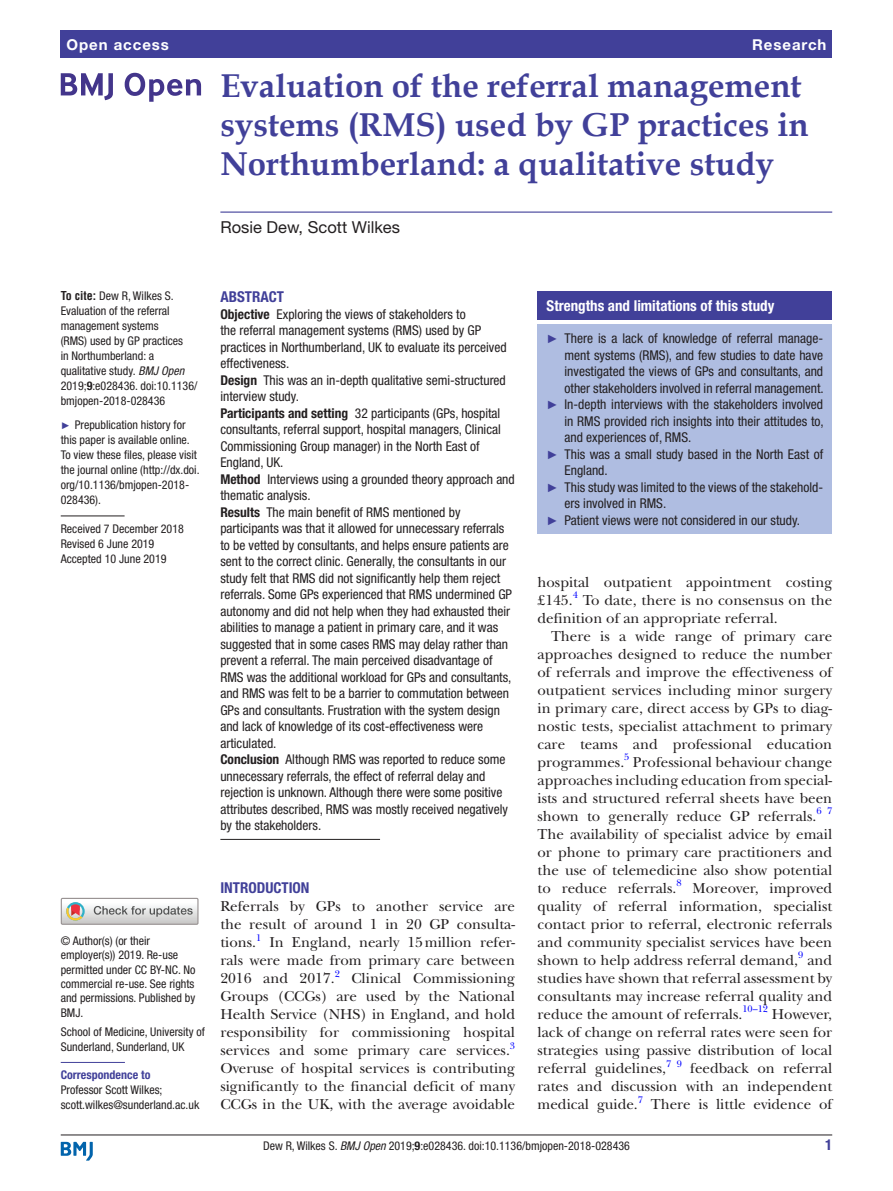
<style>
.page{position:relative;width:893px;height:1191px;background:#fff}
.page>*{position:absolute;margin:0;border:0;box-sizing:border-box;transform-origin:0 0}
.t1{font:700 33px/39px "Book Antiqua";color:#414099}
.t2{font:16.5px "Helvetica Neue LT Std";color:#231f20}
.t3{font:15px/18px "New Baskerville";color:#231f20;text-align:justify}
.t4{font:700 condensed 15px "Helvetica Neue LT Std";color:#fff}
.t5{font:700 condensed 15px "Helvetica Neue LT Std";color:#414099}
.t6{font:700 15px "Helvetica Neue LT Std";letter-spacing:.065em;color:#fff}
.t7{font:condensed 13.5px/16.5px "Helvetica Neue LT Std";color:#231f20}
.t8{font:condensed 12px/15px "Helvetica Neue LT Std";color:#231f20}
.t9{font:700 condensed 12px "Helvetica Neue LT Std";color:#414099}
.t10{font:9.9px "New Baskerville";color:#00f}
.s1{font-family:"Helvetica LT Std";font-weight:700}
.s2{font-style:italic}
.s3{font-weight:700}
.s4{font-family:"Arial";font-stretch:normal;font-size:9.75px;color:#414099}
.s5{font-family:"Arial";font-stretch:normal;font-size:12px;color:#414099}
</style>
<div class="page">
<hr style="left:61px;top:1134px;width:771px;height:1px;background:#231f20">
<svg style="left:61px;top:1141px;width:32px;height:19px"></svg>
<div style="left:61px;top:31px;width:771px;height:27px;background:#414099"></div>
<hr style="left:220px;top:211px;width:612px;height:2px;background:#414099">
<hr style="left:61px;top:515px;width:64px;height:1px;background:#231f20">
<hr style="left:61px;top:1062px;width:64px;height:1px;background:#414099">
<svg style="left:61px;top:73px;width:52px;height:27px"></svg>
<svg style="left:125px;top:73px;width:76px;height:29px"></svg>
<div style="left:61px;top:897px;width:138px;height:27px;border:1px solid #969090"></div>
<svg style="left:61px;top:898px;width:137px;height:26px"></svg>
<hr style="left:220px;top:839px;width:160px;height:1px;background:#231f20">
<div style="left:538px;top:292px;width:294px;height:28px;background:#414099"></div>
<div style="left:538px;top:324px;width:294px;height:209px;background:#afbde1"></div>
<p class="t6" style="left:66px;top:35px;width:104px">Open access</p>
<p class="t6" style="left:752px;top:35px;width:76px">Research</p>
<h1 class="t1" style="left:220px;top:66px;width:590px">Evaluation of the referral management systems (RMS) used by GP practices in<br>Northumberland: a qualitative study</h1>
<p class="t2" style="left:220px;top:218px;width:181px">Rosie Dew, Scott Wilkes</p>
<p class="t8" style="left:61px;top:288px;width:138px"><span class="s1">To cite:</span> Dew R, Wilkes S.<br>Evaluation of the referral management systems<br>(RMS) used by GP practices<br>in Northumberland: a qualitative study. <span class="s2">BMJ Open<br></span>2019;<span class="s3">9</span>:e028436. doi:10.1136/ bmjopen-2018-028436</p>
<p class="t8" style="left:61px;top:417px;width:140px"><span class="s4">►</span> Prepublication history for this paper is available online.<br>To view these files, please visit the journal online (http://dx.doi. org/10.1136/bmjopen-2018-<br>028436).</p>
<p class="t8" style="left:61px;top:521px;width:125px">Received 7 December 2018<br>Revised 6 June 2019<br>Accepted 10 June 2019</p>
<p class="t8" style="left:61px;top:933px;width:136px;line-height:14.4px">© Author(s) (or their employer(s)) 2019. Re-use permitted under CC BY-NC. No commercial re-use. See rights and permissions. Published by<br>BMJ.</p>
<p class="t8" style="left:61px;top:1024px;width:146px">School of Medicine, University of<br>Sunderland, Sunderland, UK</p>
<p class="t9" style="left:61px;top:1067px;width:91px">Correspondence to</p>
<p class="t8" style="left:61px;top:1082px;width:140px">Professor Scott Wilkes; scott.wilkes@sunderland.ac.uk</p>
<p class="t5" style="left:220px;top:288px;width:65px">Abstract</p>
<p class="t7" style="left:220px;top:306px;width:296px"><span class="s3">Objective</span> Exploring the views of stakeholders to<br>the referral management systems (RMS) used by GP practices in Northumberland, UK to evaluate its perceived effectiveness.<br><span class="s3">Design</span> This was an in-depth qualitative semi-structured interview study.<br><span class="s3">Participants and setting</span> 32 participants (GPs, hospital consultants, referral support, hospital managers, Clinical Commissioning Group manager) in the North East of England, UK.<br><span class="s3">Method</span> Interviews using a grounded theory approach and thematic analysis.<br><span class="s3">Results</span> The main benefit of RMS mentioned by participants was that it allowed for unnecessary referrals to be vetted by consultants, and helps ensure patients are sent to the correct clinic. Generally, the consultants in our study felt that RMS did not significantly help them reject referrals. Some GPs experienced that RMS undermined GP autonomy and did not help when they had exhausted their abilities to manage a patient in primary care, and it was suggested that in some cases RMS may delay rather than prevent a referral. The main perceived disadvantage of RMS was the additional workload for GPs and consultants, and RMS was felt to be a barrier to commutation between GPs and consultants. Frustration with the system design and lack of knowledge of its cost-effectiveness were articulated.<br><span class="s3">Conclusion</span> Although RMS was reported to reduce some unnecessary referrals, the effect of referral delay and rejection is unknown. Although there were some positive attributes described, RMS was mostly received negatively by the stakeholders.</p>
<p class="t5" style="left:220px;top:879px;width:91px">Introduction</p>
<p class="t3" style="left:220px;top:897px;width:296px">Referrals by GPs to another service are the result of around 1 in 20 GP consulta&shy;tions.</p>
<p class="t10" style="left:256px;top:931px;width:7px">1</p>
<p class="t3" style="left:220px;top:933px;width:296px;text-indent:49px">In England, nearly 15million refer&shy;rals were made from primary care between 2016 and 2017.</p>
<p class="t10" style="left:335px;top:967px;width:7px">2</p>
<p class="t3" style="left:220px;top:969px;width:296px;text-indent:131px">Clinical Commissioning Groups (CCGs) are used by the National Health Service (NHS) in England, and hold responsibility for commissioning hospital services and some primary care services.</p>
<p class="t10" style="left:510px;top:1039px;width:7px">3</p>
<p class="t3" style="left:220px;top:1059px;width:296px">Overuse of hospital services is contributing significantly to the financial deficit of many CCGs in the UK, with the average avoidable</p>
<p class="t4" style="left:547px;top:297px;width:229px">Strengths and limitations of this study</p>
<p class="t7" style="left:547px;top:330px;width:278px"><span class="s5">►</span> There is a lack of knowledge of referral manage-</p>
<p class="t7" style="left:565px;top:346px;width:260px">ment systems (RMS), and few studies to date have</p>
<p class="t7" style="left:565px;top:363px;width:260px">investigated the views of GPs and consultants, and</p>
<p class="t7" style="left:565px;top:379px;width:261px">other stakeholders involved in referral management.</p>
<p class="t7" style="left:547px;top:396px;width:278px"><span class="s5">►</span> In-depth interviews with the stakeholders involved</p>
<p class="t7" style="left:565px;top:412px;width:261px">in RMS provided rich insights into their attitudes to,</p>
<p class="t7" style="left:565px;top:429px;width:128px">and experiences of, RMS.</p>
<p class="t7" style="left:547px;top:445px;width:278px"><span class="s5">►</span> This was a small study based in the North East of</p>
<p class="t7" style="left:565px;top:462px;width:45px">England.</p>
<p class="t7" style="left:547px;top:478px;width:278px"><span class="s5">►</span> This study was limited to the views of the stakehold-</p>
<p class="t7" style="left:565px;top:495px;width:103px">ers involved in RMS.</p>
<p class="t7" style="left:547px;top:511px;width:255px"><span class="s5">►</span> Patient views were not considered in our study.</p>
<p class="t3" style="left:538px;top:573px;width:296px">hospital outpatient appointment costing £145.<sup>4</sup> To date, there is no consensus on the definition of an appropriate referral.</p>
<p class="t3" style="left:538px;top:627px;width:296px;text-indent:14px">There is a wide range of primary care approaches designed to reduce the number of referrals and improve the effectiveness of outpatient services including minor surgery in primary care, direct access by GPs to diag&shy;nostic tests, specialist attachment to primary care teams and professional education programmes.</p>
<p class="t10" style="left:624px;top:751px;width:7px">5</p>
<p class="t3" style="left:538px;top:753px;width:296px;text-indent:95px">Professional behaviour change approaches including education from special&shy;ists and structured referral sheets have been shown to generally reduce GP referrals.</p>
<p class="t10" style="left:816px;top:805px;width:17px">6 7</p>
<p class="t3" style="left:538px;top:825px;width:296px">The availability of specialist advice by email or phone to primary care practitioners and the use of telemedicine also show potential to reduce referrals.</p>
<p class="t10" style="left:676px;top:877px;width:7px">8</p>
<p class="t3" style="left:538px;top:879px;width:296px;text-indent:155px">Moreover, improved quality of referral information, specialist contact prior to referral, electronic referrals and community specialist services have been shown to help address referral demand,</p>
<p class="t10" style="left:798px;top:949px;width:7px">9</p>
<p class="t3" style="left:538px;top:951px;width:296px;text-indent:270px">and studies have shown that referral assessment by consultants may increase referral quality and reduce the amount of referrals.<sup>10–12</sup> However, lack of change on referral rates were seen for strategies using passive distribution of local referral guidelines,</p>
<p class="t10" style="left:666px;top:1057px;width:17px">7 9</p>
<p class="t3" style="left:538px;top:1059px;width:296px;text-indent:153px">feedback on referral rates and discussion with an independent medical guide.</p>
<p class="t10" style="left:638px;top:1093px;width:7px">7</p>
<p class="t3" style="left:651px;top:1095px;width:183px">There is little evidence of</p>
<p class="t8" style="left:263px;top:1137px;width:368px">Dew R, Wilkes S. <span class="s2">BMJ Open</span> 2019;<span class="s3">9</span>:e028436. doi:10.1136/bmjopen-2018-028436</p>
<p class="t5" style="left:825px;top:1135px;width:9px">1</p>
</div>
